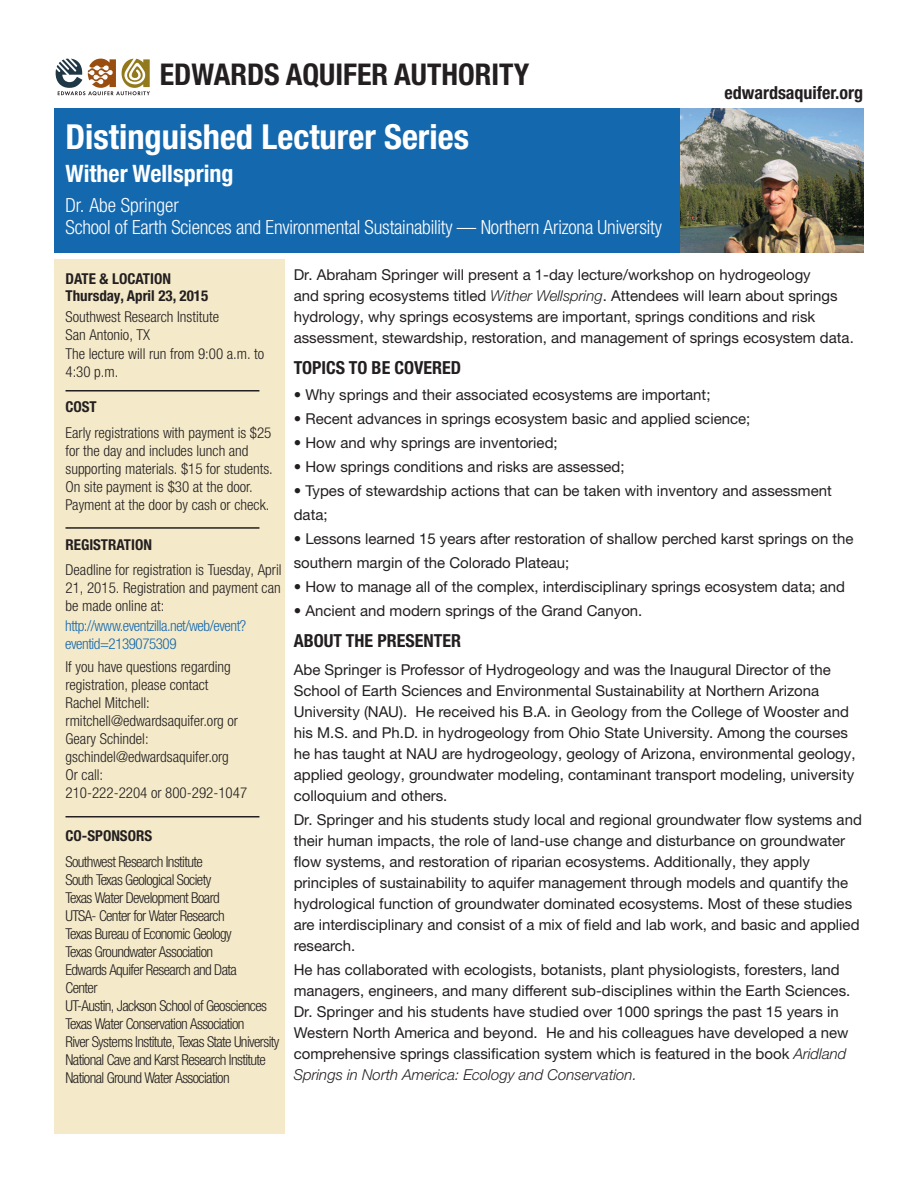
<style>
.page{position:relative;width:918px;height:1188px;background:#fff}
.page>*{position:absolute;margin:0;border:0;box-sizing:border-box;transform-origin:0 0}
.t1{font:700 condensed 34.5px "Helvetica Neue LTW1 G";color:#fff}
.t2{font:700 condensed 30px "Helvetica Neue LTW1 G";color:#231f20}
.t3{font:700 condensed 24px "Helvetica Neue LTW1 G";color:#fff}
.t4{font:300 condensed 19.5px "Helvetica Neue LTW1 G";letter-spacing:-.01em;color:#fff}
.t5{font:700 condensed 18px "Helvetica Neue LTW1 G";color:#231f20}
.t6{font:15px/21px "Helvetica Neue LTW1 G";color:#231f20}
.t7{font:300 condensed 15px/18px "Helvetica Neue LTW1 G";letter-spacing:-.015em;color:#231f20}
.t8{font:300 condensed 15px "Helvetica Neue LTW1 G";letter-spacing:-.04em;color:#231f20}
.t9{font:700 condensed 15px "Helvetica Neue LTW1 G";color:#231f20}
.t10{font:300 condensed 15px "Helvetica Neue LTW1 G";letter-spacing:-.03em;color:#1468ae}
.s1{font-weight:300;font-style:italic}
</style>
<div class="page">
<div style="left:54px;top:108px;width:809px;height:145px;background:#1468ae"></div>
<svg style="left:56px;top:59px;width:94px;height:36px"></svg>
<img style="left:680px;top:108px;width:184px;height:144px">
<div style="left:54px;top:260px;width:230px;height:874px;background:#f4eac9"></div>
<hr style="left:66px;top:390px;width:193px;height:2px;background:#231f20">
<hr style="left:66px;top:527px;width:193px;height:2px;background:#231f20">
<hr style="left:66px;top:816px;width:193px;height:2px;background:#231f20">
<p class="t2" style="left:160px;top:57px;width:371px">EDWARDS AQUIFER AUTHORITY</p>
<p class="t1" style="left:66px;top:116px;width:405px">Distinguished Lecturer Series</p>
<p class="t5" style="left:725px;top:82px;width:140px">edwardsaquifer.org</p>
<p class="t3" style="left:66px;top:159px;width:169px">Wither Wellspring</p>
<p class="t4" style="left:66px;top:193px;width:115px">Dr. Abe Springer</p>
<p class="t4" style="left:66px;top:216px;width:598px">School of Earth Sciences and Environmental Sustainability — Northern Arizona University</p>
<p class="t6" style="left:294px;top:264px;width:562px">Dr. Abraham Springer will present a 1-day lecture/workshop on hydrogeology<br>and spring ecosystems titled <span class="s1">Wither Wellspring</span>. Attendees will learn about springs hydrology, why springs ecosystems are important, springs conditions and risk assessment, stewardship, restoration, and management of springs ecosystem data.</p>
<p class="t5" style="left:294px;top:357px;width:169px">TOPICS TO BE COVERED</p>
<p class="t9" style="left:66px;top:270px;width:107px">DATE &amp; LOCATION</p>
<p class="t9" style="left:66px;top:287px;width:144px">Thursday, April 23, 2015</p>
<p class="t7" style="left:66px;top:308px;width:155px">Southwest Research Institute</p>
<p class="t7" style="left:66px;top:326px;width:86px">San Antonio, TX</p>
<p class="t7" style="left:66px;top:344px;width:200px">The lecture will run from 9:00 a.m. to<br>4:30 p.m.</p>
<p class="t9" style="left:66px;top:397px;width:33px">COST</p>
<p class="t7" style="left:66px;top:424px;width:209px">Early registrations with payment is $25 for the day and includes lunch and supporting materials. $15 for students.<br>On site payment is $30 at the door.<br>Payment at the door by cash or check.</p>
<p class="t9" style="left:66px;top:536px;width:88px">REGISTRATION</p>
<p class="t7" style="left:66px;top:561px;width:218px;text-align:justify">Deadline for registration is Tuesday, April 21, 2015. Registration and payment can be made online at:</p>
<p class="t10" style="left:65px;top:617px;width:183px">http://www.eventzilla.net/web/event?</p>
<p class="t10" style="left:65px;top:635px;width:113px">eventid=2139075309</p>
<p class="t7" style="left:66px;top:658px;width:167px">If you have questions regarding registration, please contact</p>
<p class="t7" style="left:66px;top:694px;width:86px">Rachel Mitchell:</p>
<p class="t7" style="left:66px;top:712px;width:174px">rmitchell@edwardsaquifer.org or</p>
<p class="t7" style="left:66px;top:730px;width:85px">Geary Schindel:</p>
<p class="t7" style="left:66px;top:748px;width:165px">gschindel@edwardsaquifer.org</p>
<p class="t7" style="left:66px;top:766px;width:39px">Or call:</p>
<p class="t7" style="left:66px;top:784px;width:183px">210-222-2204 or 800-292-1047</p>
<p class="t9" style="left:66px;top:827px;width:88px">CO-SPONSORS</p>
<p class="t8" style="left:66px;top:853px;width:139px">Southwest Research Institute</p>
<p class="t8" style="left:66px;top:871px;width:147px">South Texas Geological Society</p>
<p class="t8" style="left:66px;top:889px;width:156px">Texas Water Development Board</p>
<p class="t8" style="left:66px;top:907px;width:161px">UTSA- Center for Water Research</p>
<p class="t8" style="left:66px;top:925px;width:168px">Texas Bureau of Economic Geology</p>
<p class="t8" style="left:66px;top:943px;width:149px">Texas Groundwater Association</p>
<p class="t8" style="left:66px;top:961px;width:173px">Edwards Aquifer Research and Data</p>
<p class="t7" style="left:66px;top:979px;width:34px">Center</p>
<p class="t8" style="left:66px;top:997px;width:203px">UT-Austin, Jackson School of Geosciences</p>
<p class="t8" style="left:66px;top:1015px;width:181px">Texas Water Conservation Association</p>
<p class="t8" style="left:66px;top:1033px;width:215px">River Systems Institute, Texas State University</p>
<p class="t8" style="left:66px;top:1051px;width:202px">National Cave and Karst Research Institute</p>
<p class="t8" style="left:66px;top:1069px;width:166px">National Ground Water Association</p>
<p class="t6" style="left:294px;top:384px;width:418px">• Why springs and their associated ecosystems are important;</p>
<p class="t6" style="left:294px;top:408px;width:458px">• Recent advances in springs ecosystem basic and applied science;</p>
<p class="t6" style="left:294px;top:432px;width:265px">• How and why springs are inventoried;</p>
<p class="t6" style="left:294px;top:456px;width:332px">• How springs conditions and risks are assessed;</p>
<p class="t6" style="left:294px;top:478px;width:540px;line-height:24px">• Types of stewardship actions that can be taken with inventory and assessment data;</p>
<p class="t6" style="left:294px;top:526px;width:561px;line-height:24px">• Lessons learned 15 years after restoration of shallow perched karst springs on the southern margin of the Colorado Plateau;</p>
<p class="t6" style="left:294px;top:576px;width:553px">• How to manage all of the complex, interdisciplinary springs ecosystem data; and</p>
<p class="t6" style="left:294px;top:600px;width:350px">• Ancient and modern springs of the Grand Canyon.</p>
<p class="t5" style="left:294px;top:630px;width:169px">ABOUT THE PRESENTER</p>
<p class="t6" style="left:294px;top:659px;width:563px">Abe Springer is Professor of Hydrogeology and was the Inaugural Director of the School of Earth Sciences and Environmental Sustainability at Northern Arizona University (NAU). He received his B.A. in Geology from the College of Wooster and his M.S. and Ph.D. in hydrogeology from Ohio State University. Among the courses he has taught at NAU are hydrogeology, geology of Arizona, environmental geology, applied geology, groundwater modeling, contaminant transport modeling, university colloquium and others.</p>
<p class="t6" style="left:294px;top:809px;width:570px">Dr. Springer and his students study local and regional groundwater flow systems and their human impacts, the role of land-use change and disturbance on groundwater flow systems, and restoration of riparian ecosystems. Additionally, they apply principles of sustainability to aquifer management through models and quantify the hydrological function of groundwater dominated ecosystems. Most of these studies are interdisciplinary and consist of a mix of field and lab work, and basic and applied research.</p>
<p class="t6" style="left:294px;top:959px;width:558px">He has collaborated with ecologists, botanists, plant physiologists, foresters, land managers, engineers, and many different sub-disciplines within the Earth Sciences.<br>Dr. Springer and his students have studied over 1000 springs the past 15 years in Western North America and beyond. He and his colleagues have developed a new comprehensive springs classification system which is featured in the book <span class="s1">Aridland Springs in North America: Ecology and Conservation.</span></p>
</div>
